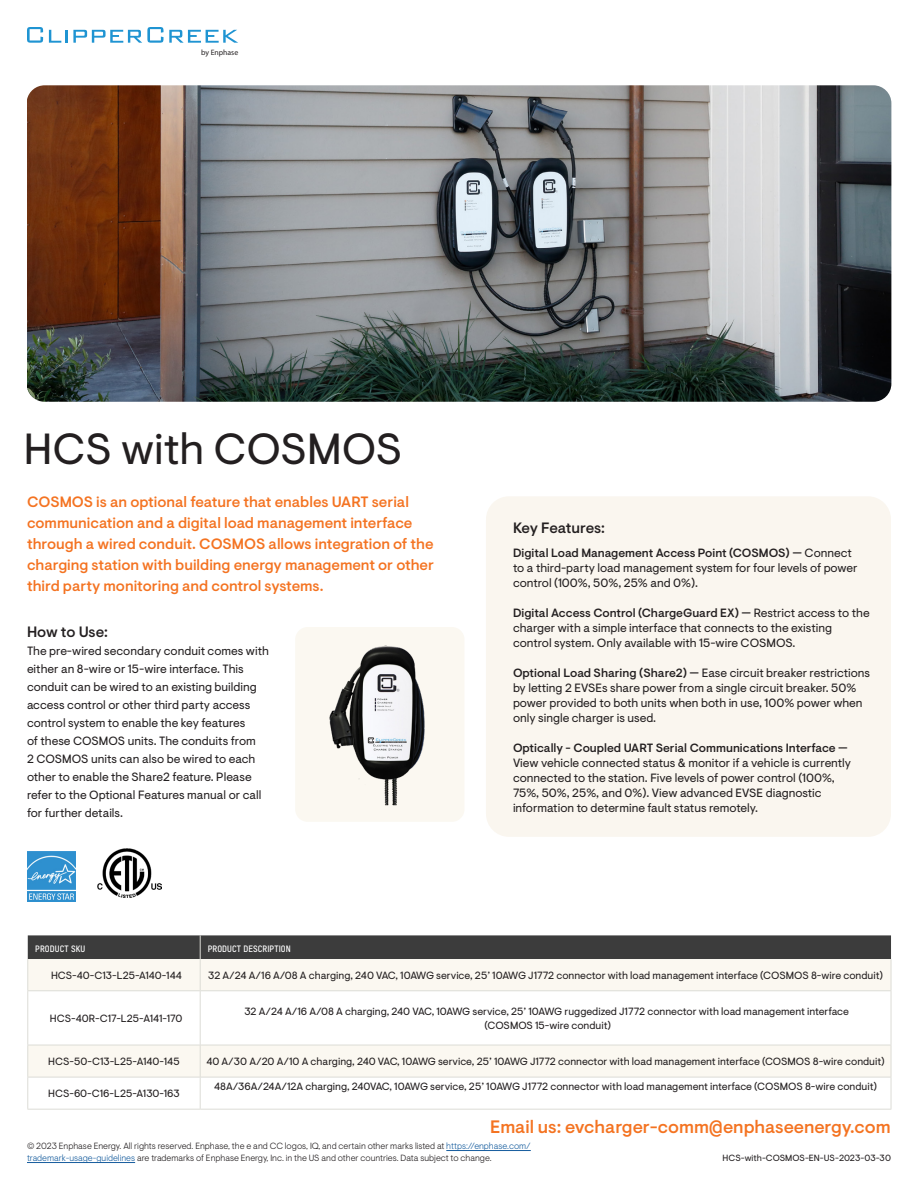
<style>
.page{position:relative;width:918px;height:1188px;background:#fff}
.page>*{position:absolute;margin:0;border:0;box-sizing:border-box;transform-origin:0 0}
.t1{font:43.5px "Enphase Visuelt";color:#231f20}
.t2{font:500 18px "Enphase Visuelt";color:#f47321}
.t3{font:500 15px/21px "Enphase Visuelt";color:#f47321}
.t4{font:500 15px "Enphase Visuelt";letter-spacing:-.015em;color:#231f20}
.t5{font:12px/15px "Enphase Visuelt";color:#231f20}
.t6{font:500 12px "Enphase Visuelt";color:#231f20}
.t7{font:10.5px "Enphase Visuelt";color:#231f20}
.Footnote_left{font:300 9px/12px "Enphase Visuelt";color:#231f20}
.t8{font:9px "Enphase Visuelt";color:#231f20}
.t9{font:9px "T Star Pro Bold";letter-spacing:.01em;color:#fff}
.t10{font:7.8px "Myriad Pro";color:#231f20}
.s1{font-weight:500}
.s2{color:#175d9e}
</style>
<div class="page">
<div style="left:486px;top:496px;width:405px;height:341px;background:#faf6ef;border-radius:23px"></div>
<div style="left:295px;top:627px;width:169px;height:195px;background:#fbf8f1;border-radius:13px"></div>
<img style="left:329px;top:645px;width:96px;height:161px">
<div style="left:28px;top:959px;width:863px;height:31px;background:#fbf8f1"></div>
<svg style="left:28px;top:991px;width:863px;height:118px"></svg>
<hr style="left:27px;top:959px;width:1px;height:31px;background:#dcdcd6">
<hr style="left:891px;top:959px;width:1px;height:31px;background:#dcdcd6">
<hr style="left:27px;top:990px;width:173px;height:1px;background:#dcdcd6">
<hr style="left:27px;top:991px;width:1px;height:54px;background:#dcdcd6">
<hr style="left:201px;top:990px;width:690px;height:1px;background:#dcdcd6">
<hr style="left:891px;top:991px;width:1px;height:54px;background:#dcdcd6">
<hr style="left:27px;top:1045px;width:173px;height:1px;background:#dcdcd6">
<hr style="left:27px;top:1045px;width:1px;height:32px;background:#dcdcd6">
<hr style="left:201px;top:1045px;width:690px;height:1px;background:#dcdcd6">
<hr style="left:891px;top:1045px;width:1px;height:32px;background:#dcdcd6">
<hr style="left:27px;top:1077px;width:173px;height:1px;background:#dcdcd6">
<hr style="left:27px;top:1077px;width:1px;height:32px;background:#dcdcd6">
<hr style="left:201px;top:1077px;width:690px;height:1px;background:#dcdcd6">
<hr style="left:891px;top:1077px;width:1px;height:32px;background:#dcdcd6">
<hr style="left:27px;top:1109px;width:173px;height:1px;background:#dcdcd6">
<hr style="left:200px;top:1109px;width:691px;height:1px;background:#dcdcd6">
<div style="left:28px;top:935px;width:863px;height:24px;background:#3c3c3c"></div>
<hr style="left:200px;top:959px;width:1px;height:32px;background:#dcdcd6">
<hr style="left:200px;top:991px;width:1px;height:54px;background:#dcdcd6">
<hr style="left:200px;top:1045px;width:1px;height:32px;background:#dcdcd6">
<hr style="left:200px;top:1077px;width:1px;height:32px;background:#dcdcd6">
<img style="left:27px;top:852px;width:49px;height:50px">
<img style="left:97px;top:849px;width:65px;height:49px">
<svg style="left:27px;top:27px;width:16px;height:16px"></svg>
<svg style="left:49px;top:27px;width:189px;height:16px"></svg>
<hr style="left:446px;top:1150px;width:85px;height:1px;background:#175d9e">
<hr style="left:27px;top:1162px;width:108px;height:1px;background:#175d9e">
<img style="left:27px;top:85px;width:864px;height:317px">
<p class="t10" style="left:201px;top:48px;width:39px">by Enphase</p>
<p class="t1" style="left:24px;top:424px;width:380px">HCS with COSMOS</p>
<p class="t3" style="left:27px;top:492px;width:408px">COSMOS is an optional feature that enables UART serial communication and a digital load management interface through a wired conduit. COSMOS allows integration of the charging station with building energy management or other</p>
<p class="t3" style="left:27px;top:576px;width:298px">third party monitoring and control systems.</p>
<p class="t4" style="left:27px;top:623px;width:82px">How to Use:</p>
<p class="t5" style="left:27px;top:643px;width:243px;line-height:18px">The pre-wired secondary conduit comes with either an 8-wire or 15-wire interface. This conduit can be wired to an existing building access control or other third party access control system to enable the key features<br>of these COSMOS units. The conduits from<br>2 COSMOS units can also be wired to each other to enable the Share2 feature. Please refer to the Optional Features manual or call for further details.</p>
<p class="t4" style="left:513px;top:519px;width:94px">Key Features:</p>
<p class="t5" style="left:513px;top:546px;width:346px"><span class="s1">Digital Load Management Access Point (COSMOS) —</span> Connect to a third-party load management system for four levels of power control (100%, 50%, 25% and 0%).</p>
<p class="t5" style="left:513px;top:606px;width:358px"><span class="s1">Digital Access Control (ChargeGuard EX) —</span> Restrict access to the charger with a simple interface that connects to the existing control system. Only available with 15-wire COSMOS.</p>
<p class="t5" style="left:513px;top:666px;width:359px"><span class="s1">Optional Load Sharing (Share2) —</span> Ease circuit breaker restrictions by letting 2 EVSEs share power from a single circuit breaker. 50% power provided to both units when both in use, 100% power when only single charger is used.</p>
<p class="t6" style="left:513px;top:741px;width:336px">Optically - Coupled UART Serial Communications Interface —</p>
<p class="t5" style="left:513px;top:756px;width:340px">View vehicle connected status &amp; monitor if a vehicle is currently connected to the station. Five levels of power control (100%, 75%, 50%, 25%, and 0%). View advanced EVSE diagnostic information to determine fault status remotely.</p>
<p class="t9" style="left:35px;top:942px;width:52px">PRODUCT SKU</p>
<p class="t9" style="left:208px;top:942px;width:85px">PRODUCT DESCRIPTION</p>
<p class="t7" style="left:51px;top:969px;width:132px">HCS-40-C13-L25-A140-144</p>
<p class="t7" style="left:208px;top:969px;width:677px">32 A/24 A/16 A/08 A charging, 240 VAC, 10AWG service, 25’ 10AWG J1772 connector with load management interface (COSMOS 8-wire conduit)</p>
<p class="t7" style="left:50px;top:1012px;width:134px">HCS-40R-C17-L25-A141-170</p>
<p class="t7" style="left:244px;top:1005px;width:606px">32 A/24 A/16 A/08 A charging, 240 VAC, 10AWG service, 25’ 10AWG ruggedized J1772 connector with load management interface</p>
<p class="t7" style="left:485px;top:1019px;width:128px">(COSMOS 15-wire conduit)</p>
<p class="t7" style="left:48px;top:1055px;width:133px">HCS-50-C13-L25-A140-145</p>
<p class="t7" style="left:206px;top:1055px;width:680px">40 A/30 A/20 A/10 A charging, 240 VAC, 10AWG service, 25’ 10AWG J1772 connector with load management interface (COSMOS 8-wire conduit)</p>
<p class="t7" style="left:48px;top:1087px;width:133px">HCS-60-C16-L25-A130-163</p>
<p class="t7" style="left:214px;top:1081px;width:665px">48A/36A/24A/12A charging, 240VAC, 10AWG service, 25’ 10AWG J1772 connector with load management interface (COSMOS 8-wire conduit)</p>
<p class="t2" style="left:490px;top:1116px;width:402px">Email us: evcharger-comm@enphaseenergy.com</p>
<p class="Footnote_left" style="left:27px;top:1140px;width:505px">© 2023 Enphase Energy. All rights reserved. Enphase, the e and CC logos, IQ, and certain other marks listed at <span class="s2">https://enphase.com/ trademark-usage-guidelines</span> are trademarks of Enphase Energy, Inc. in the US and other countries. Data subject to change.</p>
<p class="t8" style="left:723px;top:1153px;width:170px">HCS-with-COSMOS-EN-US-2023-03-30</p>
</div>
